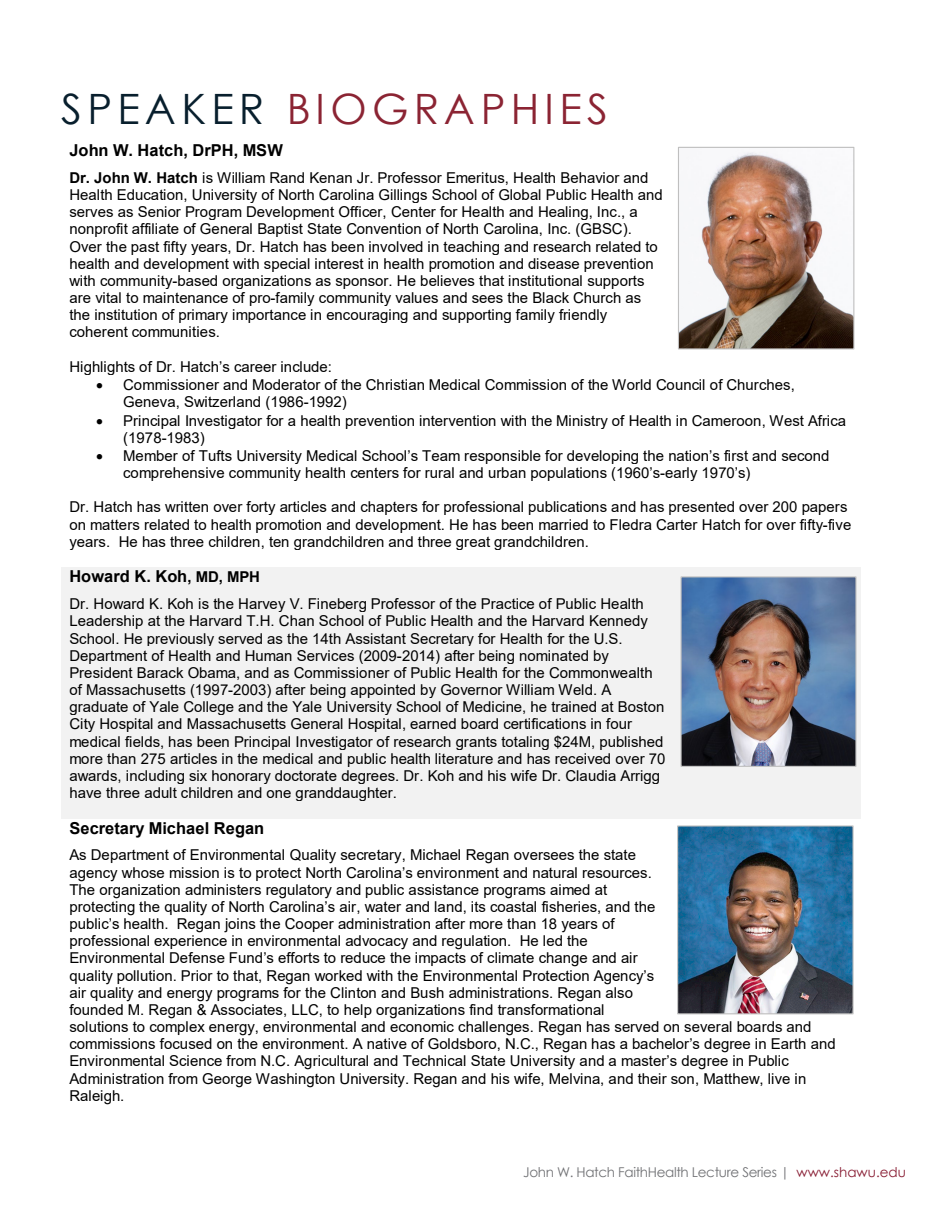
<style>
.page{position:relative;width:945px;height:1215px;background:#fff}
.page>*{position:absolute;margin:0;border:0;box-sizing:border-box;transform-origin:0 0}
.t1{font:41.85px "Century Gothic";letter-spacing:.12em;color:#8b2433}
.t2{font:700 16.5px "Arial";letter-spacing:.005em;color:#000}
.t3{font:15px/17.2px "Arial";letter-spacing:.005em;color:#000}
.t4{font:13.5px "Century Gothic";letter-spacing:-.025em;color:#717275}
.s1{color:#081f2d}
.s2{font-weight:700}
.s3{font-size:15px}
.s4{color:#881d33}
</style>
<div class="page">
<div style="left:61px;top:567px;width:800px;height:252px;background:#f2f2f2"></div>
<img style="left:683px;top:578px;width:172px;height:187px">
<div style="left:681px;top:576px;width:176px;height:191px;border:1px solid #bfbfbf"></div>
<img style="left:679px;top:827px;width:173px;height:185px">
<div style="left:677px;top:825px;width:177px;height:189px;border:1px solid #bfbfbf"></div>
<img style="left:680px;top:152px;width:172px;height:195px">
<div style="left:678px;top:147px;width:176px;height:202px;border:1px solid #bfbfbf"></div>
<p class="t1" style="left:61px;top:79px;width:548px"><span class="s1">SPEAKER</span> BIOGRAPHIES</p>
<p class="t2" style="left:69px;top:139px;width:215px">John W. Hatch, DrPH, MSW</p>
<p class="t3" style="left:69px;top:169px;width:595px"><span class="s2">Dr. John W. Hatch</span> is William Rand Kenan Jr. Professor Emeritus, Health Behavior and Health Education, University of North Carolina Gillings School of Global Public Health and serves as Senior Program Development Officer, Center for Health and Healing, Inc., a nonprofit affiliate of General Baptist State Convention of North Carolina, Inc. (GBSC).<br>Over the past fifty years, Dr. Hatch has been involved in teaching and research related to health and development with special interest in health promotion and disease prevention with community-based organizations as sponsor. He believes that institutional supports are vital to maintenance of pro-family community values and sees the Black Church as the institution of primary importance in encouraging and supporting family friendly coherent communities.</p>
<p class="t3" style="left:69px;top:358px;width:264px">Highlights of Dr. Hatch’s career include:</p>
<p class="t3" style="left:123px;top:376px;width:673px;text-indent:-27px">• Commissioner and Moderator of the Christian Medical Commission of the World Council of Churches,<br>Geneva, Switzerland (1986-1992)</p>
<p class="t3" style="left:123px;top:412px;width:725px;text-indent:-27px">• Principal Investigator for a health prevention intervention with the Ministry of Health in Cameroon, West Africa (1978-1983)</p>
<p class="t3" style="left:123px;top:447px;width:708px;text-indent:-27px">• Member of Tufts University Medical School’s Team responsible for developing the nation’s first and second comprehensive community health centers for rural and urban populations (1960’s-early 1970’s)</p>
<p class="t3" style="left:69px;top:498px;width:783px">Dr. Hatch has written over forty articles and chapters for professional publications and has presented over 200 papers on matters related to health promotion and development. He has been married to Fledra Carter Hatch for over fifty-five years. He has three children, ten grandchildren and three great grandchildren.</p>
<p class="t2" style="left:69px;top:565px;width:192px">Howard K. Koh<span class="s3">, MD, MPH</span></p>
<p class="t3" style="left:69px;top:595px;width:598px">Dr. Howard K. Koh is the Harvey V. Fineberg Professor of the Practice of Public Health Leadership at the Harvard T.H. Chan School of Public Health and the Harvard Kennedy School. He previously served as the 14th Assistant Secretary for Health for the U.S.<br>Department of Health and Human Services (2009-2014) after being nominated by President Barack Obama, and as Commissioner of Public Health for the Commonwealth of Massachusetts (1997-2003) after being appointed by Governor William Weld. A graduate of Yale College and the Yale University School of Medicine, he trained at Boston City Hospital and Massachusetts General Hospital, earned board certifications in four medical fields, has been Principal Investigator of research grants totaling $24M, published more than 275 articles in the medical and public health literature and has received over 70 awards, including six honorary doctorate degrees. Dr. Koh and his wife Dr. Claudia Arrigg have three adult children and one granddaughter.</p>
<p class="t2" style="left:69px;top:816px;width:196px">Secretary Michael Regan</p>
<p class="t3" style="left:69px;top:846px;width:768px">As Department of Environmental Quality secretary, Michael Regan oversees the state<br>agency whose mission is to protect North Carolina’s environment and natural resources.<br>The organization administers regulatory and public assistance programs aimed at<br>protecting the quality of North Carolina’s air, water and land, its coastal fisheries, and the<br>public’s health. Regan joins the Cooper administration after more than 18 years of<br>professional experience in environmental advocacy and regulation. He led the<br>Environmental Defense Fund’s efforts to reduce the impacts of climate change and air<br>quality pollution. Prior to that, Regan worked with the Environmental Protection Agency’s<br>air quality and energy programs for the Clinton and Bush administrations. Regan also<br>founded M. Regan &amp; Associates, LLC, to help organizations find transformational<br>solutions to complex energy, environmental and economic challenges. Regan has served on several boards and commissions focused on the environment. A native of Goldsboro, N.C., Regan has a bachelor’s degree in Earth and Environmental Science from N.C. Agricultural and Technical State University and a master’s degree in Public Administration from George Washington University. Regan and his wife, Melvina, and their son, Matthew, live in Raleigh.</p>
<p class="t4" style="left:523px;top:1162px;width:384px">John W. Hatch FaithHealth Lecture Series | <span class="s4">www.shawu.edu</span></p>
</div>
